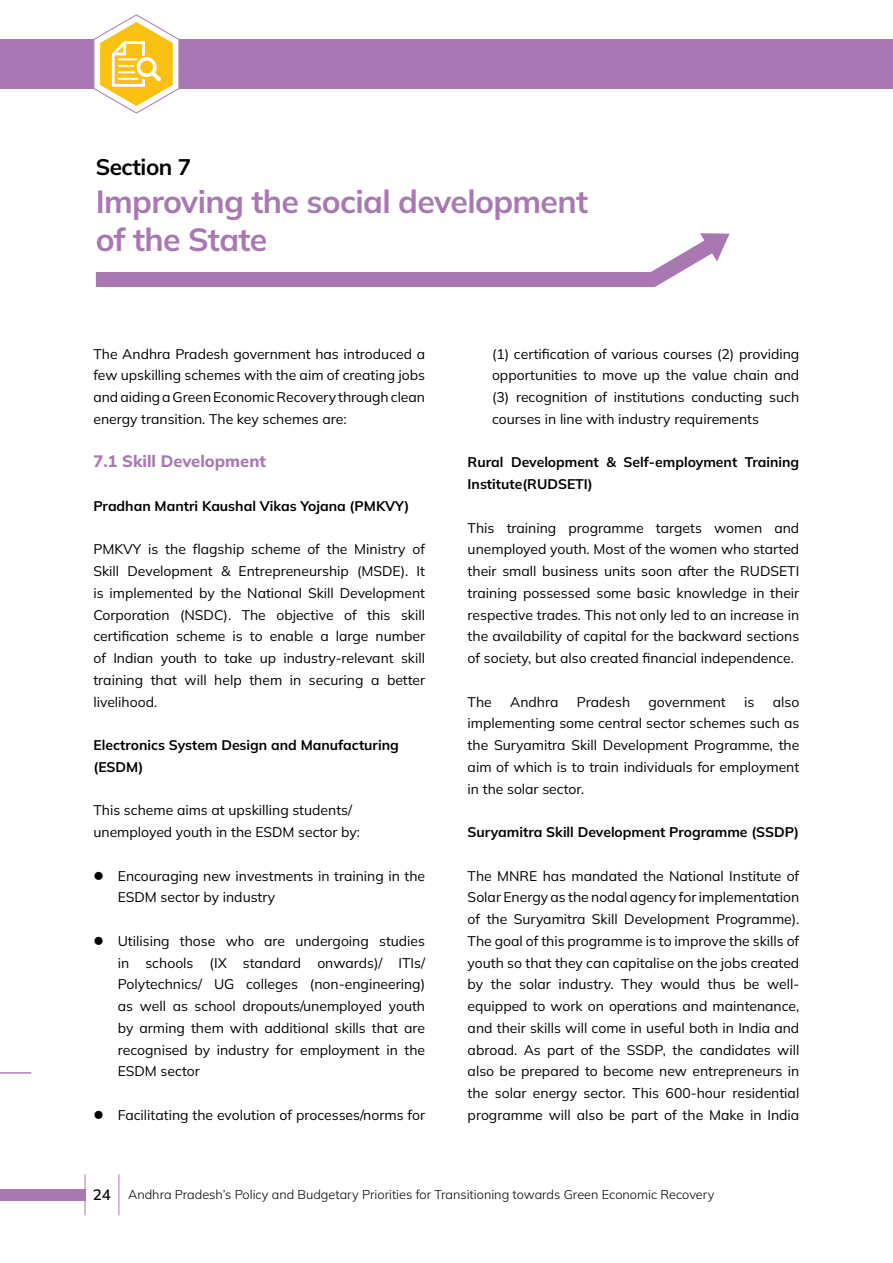
<style>
.page{position:relative;width:893px;height:1263px;background:#fff}
.page>*{position:absolute;margin:0;border:0;box-sizing:border-box;transform-origin:0 0}
.body_text_SEO{font:700 31.95px/38.4px "Mulish";letter-spacing:-.02em;color:#a978b3}
.body_text_SEO-2{font:700 22.5px "Mulish";letter-spacing:-.02em;color:#000}
.body_text_SEO-3{font:800 16.5px "Mulish";color:#a978b3}
.body_text_SEO-4{font:13.95px/21.8px "Mulish";color:#000;text-align:justify}
.body_text_SEO-5{font:700 13.95px/21.8px "Mulish";color:#000}
.t1{font:300 12.75px "Mulish";color:#000}
.s1{font-weight:600;font-size:15px}
</style>
<div class="page">
<div style="left:0;top:39px;width:893px;height:50px;background:#a978b3"></div>
<div style="left:0;top:1189px;width:85px;height:11px;background:#a978b3"></div>
<hr style="left:85px;top:1174px;width:1px;height:41px;background:#a978b3">
<hr style="left:119px;top:1174px;width:1px;height:41px;background:#a978b3">
<svg style="left:94px;top:14px;width:85px;height:100px"></svg>
<hr style="left:0;top:1072px;width:31px;height:2px;background:#a978b3">
<svg style="left:95px;top:233px;width:635px;height:54px"></svg>
<p class="body_text_SEO-2" style="left:96px;top:151px;width:97px">Section 7</p>
<p class="body_text_SEO" style="left:96px;top:181px;width:494px">Improving the social development of the State</p>
<p class="body_text_SEO-4" style="left:93px;top:342px;width:333px">The Andhra Pradesh government has introduced a few upskilling schemes with the aim of creating jobs and aiding a Green Economic Recovery through clean energy transition. The key schemes are:</p>
<p class="body_text_SEO-3" style="left:93px;top:450px;width:174px">7.1 Skill Development</p>
<p class="body_text_SEO-5" style="left:93px;top:495px;width:317px">Pradhan Mantri Kaushal Vikas Yojana (PMKVY)</p>
<p class="body_text_SEO-4" style="left:93px;top:538px;width:333px">PMKVY is the flagship scheme of the Ministry of Skill Development &amp; Entrepreneurship (MSDE). It is implemented by the National Skill Development Corporation (NSDC). The objective of this skill certification scheme is to enable a large number of Indian youth to take up industry-relevant skill training that will help them in securing a better livelihood.</p>
<p class="body_text_SEO-5" style="left:93px;top:734px;width:307px">Electronics System Design and Manufacturing (ESDM)</p>
<p class="body_text_SEO-4" style="left:93px;top:799px;width:268px">This scheme aims at upskilling students/ unemployed youth in the ESDM sector by:</p>
<p class="body_text_SEO-4" style="left:118px;top:864px;width:309px;text-indent:-24px">● Encouraging new investments in training in the<br>ESDM sector by industry</p>
<p class="body_text_SEO-4" style="left:118px;top:930px;width:309px;text-indent:-24px">● Utilising those who are undergoing studies in schools (IX standard onwards)/ ITIs/ Polytechnics/ UG colleges (non-engineering) as well as school dropouts/unemployed youth by arming them with additional skills that are recognised by industry for employment in the ESDM sector</p>
<p class="body_text_SEO-4" style="left:93px;top:1104px;width:333px">● Facilitating the evolution of processes/norms for</p>
<p class="body_text_SEO-4" style="left:492px;top:342px;width:309px">(1) certification of various courses (2) providing opportunities to move up the value chain and (3) recognition of institutions conducting such courses in line with industry requirements</p>
<p class="body_text_SEO-5" style="left:468px;top:451px;width:333px">Rural Development &amp; Self-employment Training<br>Institute(RUDSETI)</p>
<p class="body_text_SEO-4" style="left:468px;top:516px;width:333px">This training programme targets women and unemployed youth. Most of the women who started their small business units soon after the RUDSETI training possessed some basic knowledge in their respective trades. This not only led to an increase in the availability of capital for the backward sections of society, but also created financial independence.</p>
<p class="body_text_SEO-4" style="left:468px;top:690px;width:26px">The</p>
<p class="body_text_SEO-4" style="left:510px;top:690px;width:50px">Andhra</p>
<p class="body_text_SEO-4" style="left:577px;top:690px;width:55px">Pradesh</p>
<p class="body_text_SEO-4" style="left:648px;top:690px;width:79px">government</p>
<p class="body_text_SEO-4" style="left:744px;top:690px;width:12px">is</p>
<p class="body_text_SEO-4" style="left:468px;top:690px;width:333px;text-indent:305px">also implementing some central sector schemes such as the Suryamitra Skill Development Programme, the aim of which is to train individuals for employment in the solar sector.</p>
<p class="body_text_SEO-5" style="left:468px;top:821px;width:333px">Suryamitra Skill Development Programme (SSDP)</p>
<p class="body_text_SEO-4" style="left:468px;top:864px;width:333px">The MNRE has mandated the National Institute of Solar Energy as the nodal agency for implementation of the Suryamitra Skill Development Programme).<br>The goal of this programme is to improve the skills of youth so that they can capitalise on the jobs created by the solar industry. They would thus be well&shy;equipped to work on operations and maintenance, and their skills will come in useful both in India and abroad. As part of the SSDP, the candidates will also be prepared to become new entrepreneurs in the solar energy sector. This 600-hour residential programme will also be part of the Make in India</p>
<p class="t1" style="left:93px;top:1185px;width:623px"><span class="s1">24</span> Andhra Pradesh’s Policy and Budgetary Priorities for Transitioning towards Green Economic Recovery</p>
</div>
